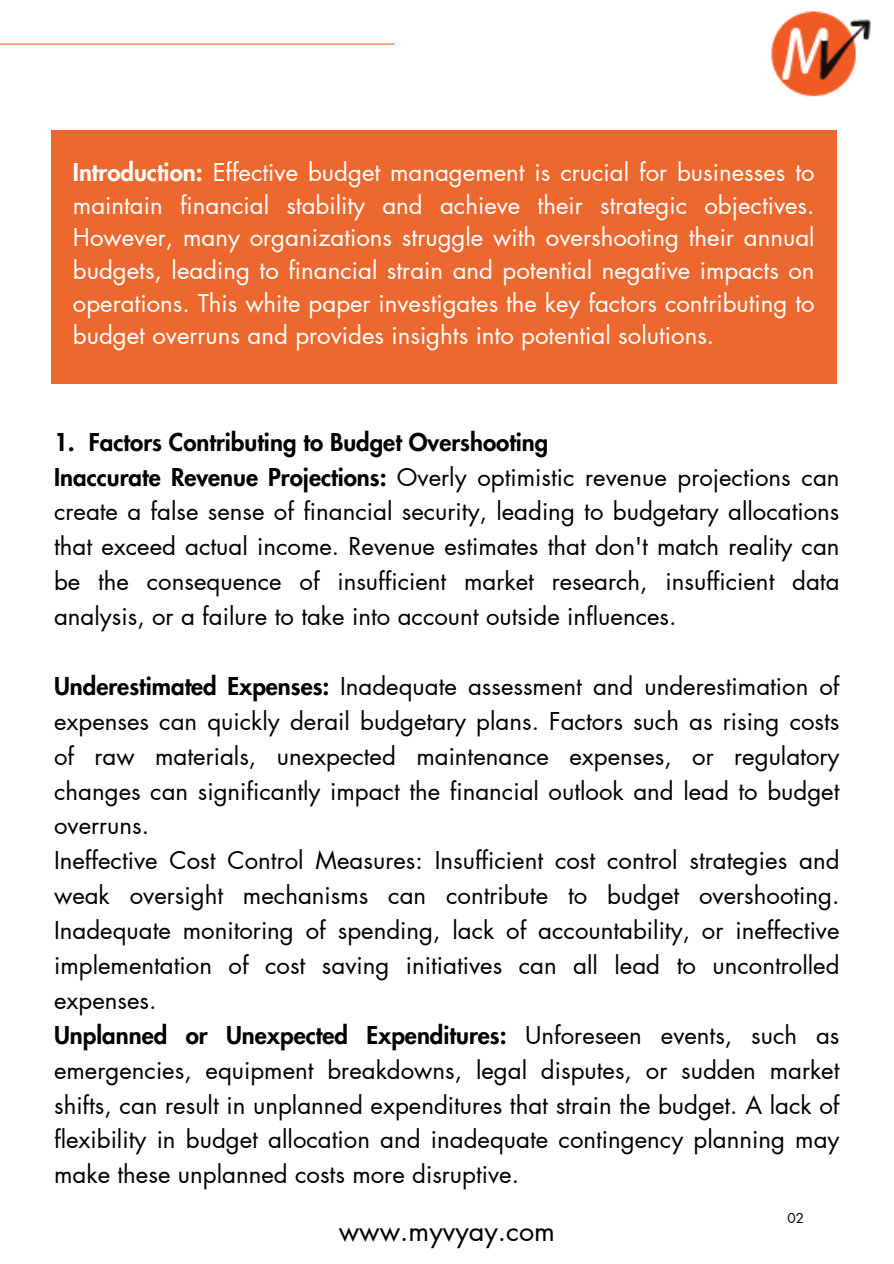
<style>
.page{position:relative;width:894px;height:1264px;background:#fff}
.page>*{position:absolute;margin:0;border:0;box-sizing:border-box;transform-origin:0 0}
.t1{font:27px "Futura LT Pro";color:#000}
.t2{font:24px/34.8px "Futura LT Pro";color:#000;text-align:justify}
.t3{font:24px/32.7px "Futura LT Pro";color:#fff;text-align:justify}
.t4{font:800 24px "Futura LT Pro";color:#000}
.t5{font:13.5px "Futura LT Pro";color:#000}
.s1{font-weight:800}
</style>
<div class="page">
<div style="left:51px;top:130px;width:785px;height:253px;background:#ed652b"></div>
<hr style="left:0;top:44px;width:394px;height:1px;background:#ed652b">
<img style="left:771px;top:11px;width:98px;height:86px">
<p class="t3" style="left:73px;top:157px;width:743px"><span class="s1">Introduction:</span> Effective budget management is crucial for businesses to maintain financial stability and achieve their strategic objectives.<br>However, many organizations struggle with overshooting their annual budgets, leading to financial strain and potential negative impacts on operations. This white paper investigates the key factors contributing to budget overruns and provides insights into potential solutions.</p>
<p class="t4" style="left:54px;top:431px;width:495px">1. Factors Contributing to Budget Overshooting</p>
<p class="t2" style="left:54px;top:460px;width:786px"><span class="s1">Inaccurate Revenue Projections:</span> Overly optimistic revenue projections can create a false sense of financial security, leading to budgetary allocations that exceed actual income. Revenue estimates that don't match reality can be the consequence of insufficient market research, insufficient data analysis, or a failure to take into account outside influences.</p>
<p class="t2" style="left:54px;top:669px;width:786px"><span class="s1">Underestimated Expenses:</span> Inadequate assessment and underestimation of expenses can quickly derail budgetary plans. Factors such as rising costs of raw materials, unexpected maintenance expenses, or regulatory changes can significantly impact the financial outlook and lead to budget overruns.</p>
<p class="t2" style="left:54px;top:844px;width:786px">Ineffective Cost Control Measures: Insufficient cost control strategies and weak oversight mechanisms can contribute to budget overshooting.<br>Inadequate monitoring of spending, lack of accountability, or ineffective implementation of cost saving initiatives can all lead to uncontrolled expenses.</p>
<p class="t2" style="left:54px;top:1018px;width:786px"><span class="s1">Unplanned or Unexpected Expenditures:</span> Unforeseen events, such as emergencies, equipment breakdowns, legal disputes, or sudden market shifts, can result in unplanned expenditures that strain the budget. A lack of flexibility in budget allocation and inadequate contingency planning may make these unplanned costs more disruptive.</p>
<p class="t5" style="left:787px;top:1211px;width:18px">02</p>
<h1 class="t1" style="left:338px;top:1218px;width:218px">www.myvyay.com</h1>
</div>
